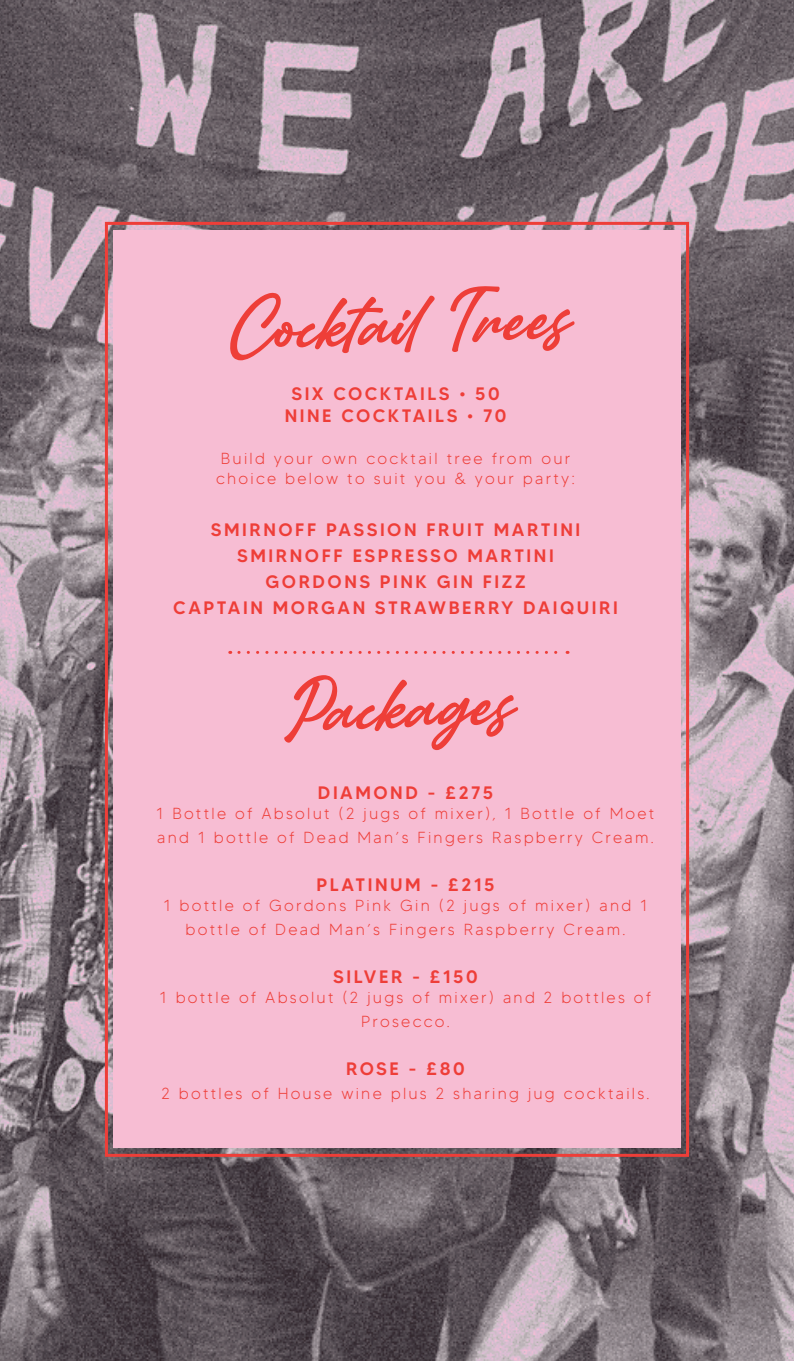
<style>
.page{position:relative;width:794px;height:1361px;background:#fff}
.page>*{position:absolute;margin:0;border:0;box-sizing:border-box;transform-origin:0 0}
.t1{font:64px "Amertha PERSONALUSEONLY";color:#ee3e38}
.t2{font:500 18px/26px "MADETOMMY";letter-spacing:.14em;color:#ee3e38;text-align:center}
.t3{font:300 16px/24px "MADETOMMY";letter-spacing:.14em;color:#ee3e38;text-align:center}
</style>
<div class="page">
<img style="left:0;top:0;width:794px;height:1361px">
<div style="left:113px;top:230px;width:567px;height:917px;background:#f7bdd3"></div>
<div style="left:105px;top:222px;width:584px;height:935px;border:3px solid #ee3e38"></div>
<svg style="left:239px;top:651px;width:329px;height:3px"></svg>
<h1 class="t1" style="left:224px;top:274px;width:344px;rotate:-2deg">Cocktail Trees</h1>
<p class="t2" style="left:285px;top:383px;width:223px;line-height:21.6px">SIX COCKTAILS • 50<br>NINE COCKTAILS • 70</p>
<p class="t3" style="left:216px;top:448px;width:360px;line-height:20px">Build your own cocktail tree from our choice below to suit you &amp; your party:</p>
<p class="t2" style="left:173px;top:517px;width:446px">SMIRNOFF PASSION FRUIT MARTINI<br>SMIRNOFF ESPRESSO MARTINI<br>GORDONS PINK GIN FIZZ<br>CAPTAIN MORGAN STRAWBERRY DAIQUIRI</p>
<h1 class="t1" style="left:280px;top:656px;width:231px;rotate:-2deg">Packages</h1>
<p class="t2" style="left:318px;top:780px;width:176px">DIAMOND - £275</p>
<p class="t3" style="left:156px;top:801px;width:499px;text-align:left">1 Bottle of Absolut (2 jugs of mixer), 1 Bottle of Moet and 1 bottle of Dead Man’s Fingers Raspberry Cream.</p>
<p class="t2" style="left:316px;top:872px;width:179px">PLATINUM - £215</p>
<p class="t3" style="left:164px;top:893px;width:485px">1 bottle of Gordons Pink Gin (2 jugs of mixer) and 1 bottle of Dead Man’s Fingers Raspberry Cream.</p>
<p class="t2" style="left:333px;top:964px;width:146px">SILVER - £150</p>
<p class="t3" style="left:160px;top:985px;width:493px">1 bottle of Absolut (2 jugs of mixer) and 2 bottles of<br>Prosecco.</p>
<p class="t2" style="left:346px;top:1056px;width:120px">ROSE - £80</p>
<p class="t3" style="left:161px;top:1081px;width:489px">2 bottles of House wine plus 2 sharing jug cocktails.</p>
</div>
